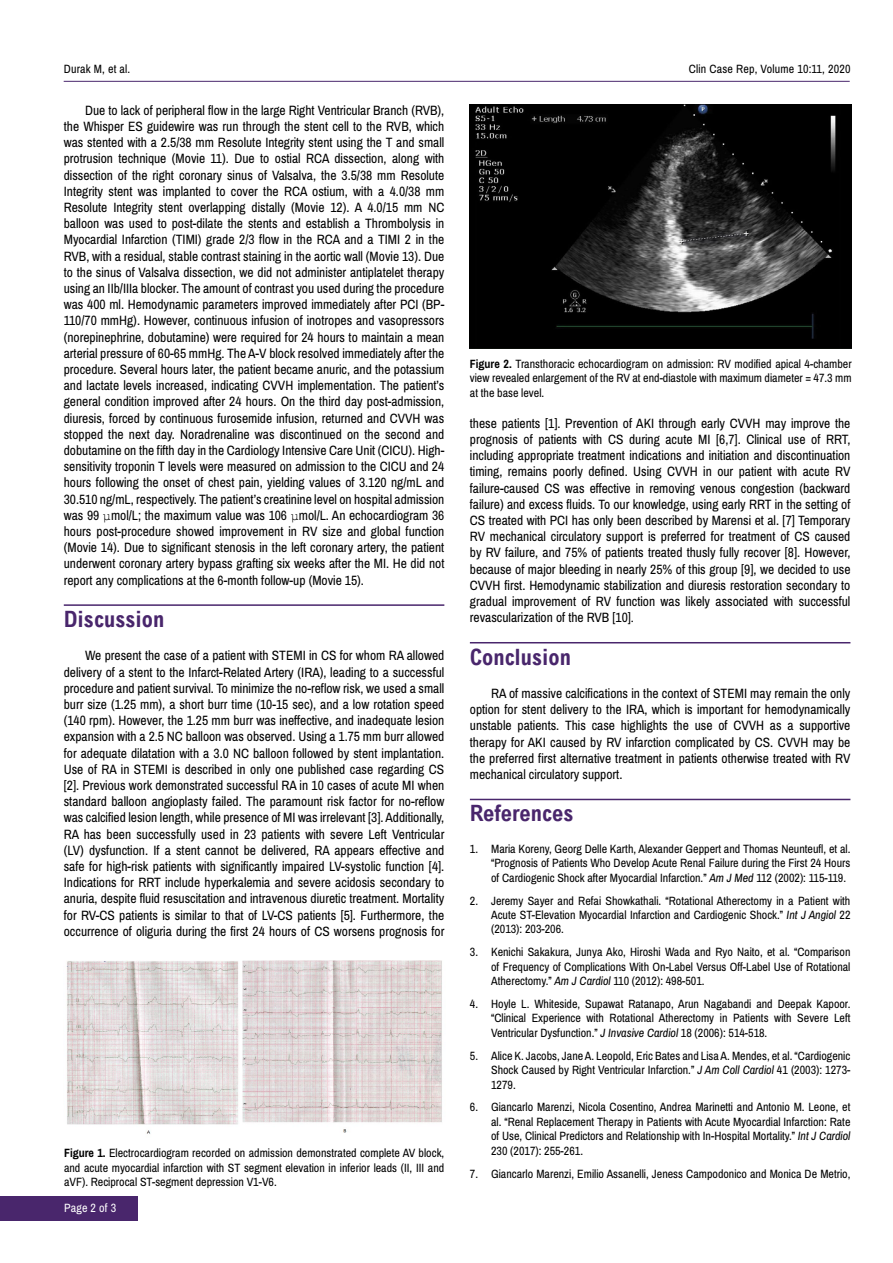
<style>
.page{position:relative;width:893px;height:1263px;background:#fff}
.page>*{position:absolute;margin:0;border:0;box-sizing:border-box;transform-origin:0 0}
.t1{font:700 condensed 22.5px "Arial";color:#49266c}
.t2{font:13.5px/16.2px "Archivo Narrow";color:#000;text-align:justify}
.t3{font:12px/14.4px "Archivo Narrow";color:#000;text-align:justify}
.t4{font:12px "Archivo Narrow";letter-spacing:.015em;color:#fff}
.s1{font-family:"Courier New"}
.s2{font-weight:700}
.s3{font-family:"Minion Pro"}
.s4{font-style:italic}
</style>
<div class="page">
<hr style="left:64px;top:81px;width:786px;height:1px;background:#49266c">
<div style="left:0;top:1196px;width:137px;height:24px;background:#49266c"></div>
<hr style="left:64px;top:604px;width:380px;height:2px;background:#49266c">
<hr style="left:470px;top:642px;width:380px;height:1px;background:#49266c">
<hr style="left:470px;top:799px;width:380px;height:1px;background:#49266c">
<img style="left:66px;top:961px;width:376px;height:173px">
<img style="left:470px;top:105px;width:382px;height:243px">
<p class="t3" style="left:64px;top:61px;width:68px">Durak M, et al.</p>
<p class="t3" style="left:689px;top:61px;width:163px">Clin Case Rep, Volume 10:11, 2020</p>
<p class="t2" style="left:64px;top:102px;width:382px;text-indent:21px">Due to lack of peripheral flow in the large Right Ventricular Branch (RVB), the Whisper ES guidewire was run through the stent cell to the RVB, which was stented with a 2.5/38 mm Resolute Integrity stent using the T and small protrusion technique (Movie 11). Due to ostial RCA dissection, along with dissection of the right coronary sinus of Valsalva, the 3.5/38 mm Resolute Integrity stent was implanted to cover the RCA ostium, with a 4.0/38 mm Resolute Integrity stent overlapping distally (Movie 12). A 4.0/15 mm NC balloon was used to post-dilate the stents and establish a Thrombolysis in Myocardial Infarction (TIMI) grade 2/3 flow in the RCA and a TIMI 2 in the RVB, with a residual, stable contrast staining in the aortic wall (Movie 13). Due to the sinus of Valsalva dissection, we did not administer antiplatelet therapy using an IIb/IIIa blocker. The amount of contrast you used during the procedure was 400 ml. Hemodynamic parameters improved immediately after PCI (BP-110/70 mmHg). However, continuous infusion of inotropes and vasopressors (norepinephrine, dobutamine) were required for 24 hours to maintain a mean arterial pressure of 60-65 mmHg. The A-V block resolved immediately after the procedure. Several hours later, the patient became anuric, and the potassium and lactate levels increased, indicating CVVH implementation. The patient’s general condition improved after 24 hours. On the third day post-admission, diuresis, forced by continuous furosemide infusion, returned and CVVH was stopped the next day. Noradrenaline was discontinued on the second and dobutamine on the fifth day in the Cardiology Intensive Care Unit (CICU). High&shy;sensitivity troponin T levels were measured on admission to the CICU and 24 hours following the onset of chest pain, yielding values of 3.120 ng/mL and 30.510 ng/mL, respectively. The patient’s creatinine level on hospital admission was 99 <span class="s1">μ</span>mol/L; the maximum value was 106 <span class="s1">μ</span>mol/L. An echocardiogram 36 hours post-procedure showed improvement in RV size and global function (Movie 14). Due to significant stenosis in the left coronary artery, the patient underwent coronary artery bypass grafting six weeks after the MI. He did not report any complications at the 6-month follow-up (Movie 15).</p>
<h1 class="t1" style="left:64px;top:607px;width:102px">Discussion</h1>
<p class="t2" style="left:64px;top:648px;width:382px;text-indent:21px">We present the case of a patient with STEMI in CS for whom RA allowed delivery of a stent to the Infarct-Related Artery (IRA), leading to a successful procedure and patient survival. To minimize the no-reflow risk, we used a small burr size (1.25 mm), a short burr time (10-15 sec), and a low rotation speed (140 rpm). However, the 1.25 mm burr was ineffective, and inadequate lesion expansion with a 2.5 NC balloon was observed. Using a 1.75 mm burr allowed for adequate dilatation with a 3.0 NC balloon followed by stent implantation.<br>Use of RA in STEMI is described in only one published case regarding CS [2]. Previous work demonstrated successful RA in 10 cases of acute MI when standard balloon angioplasty failed. The paramount risk factor for no-reflow was calcified lesion length, while presence of MI was irrelevant [3]. Additionally, RA has been successfully used in 23 patients with severe Left Ventricular (LV) dysfunction. If a stent cannot be delivered, RA appears effective and safe for high-risk patients with significantly impaired LV-systolic function [4].<br>Indications for RRT include hyperkalemia and severe acidosis secondary to anuria, despite fluid resuscitation and intravenous diuretic treatment. Mortality for RV-CS patients is similar to that of LV-CS patients [5]. Furthermore, the occurrence of oliguria during the first 24 hours of CS worsens prognosis for</p>
<p class="t3" style="left:64px;top:1146px;width:382px"><span class="s2">Figure 1.</span> Electrocardiogram recorded on admission demonstrated complete AV block, and acute myocardial infarction with ST segment elevation in inferior leads (II, III and aVF). Reciprocal ST-segment depression V1-V6.</p>
<p class="t4" style="left:64px;top:1201px;width:54px">Page 2 of 3</p>
<p class="t3" style="left:470px;top:357px;width:383px"><span class="s2">Figure 2.</span> Transthoracic echocardiogram on admission: RV modified apical 4-chamber view revealed enlargement of the RV at end-diastole with maximum diameter = 47.3 mm at the base level.</p>
<p class="t2" style="left:470px;top:415px;width:382px">these patients [1]. Prevention of AKI through early CVVH may improve the prognosis of patients with CS during acute MI [6,7]. Clinical use of RRT, including appropriate treatment indications and initiation and discontinuation timing, remains poorly defined. Using CVVH in our patient with acute RV failure-caused CS was effective in removing venous congestion (backward failure) and excess fluids. To our knowledge, using early RRT in the setting of CS treated with PCI has only been described by Marensi et al. [7] Temporary RV mechanical circulatory support is preferred for treatment of CS caused by RV failure, and 75% of patients treated thusly fully recover [8]. However, because of major bleeding in nearly 25% of this group [9], we decided to use CVVH first. Hemodynamic stabilization and diuresis restoration secondary to gradual improvement of RV function was likely associated with successful revascularization of the RVB [10]<span class="s3">.</span></p>
<h1 class="t1" style="left:470px;top:644px;width:103px">Conclusion</h1>
<p class="t2" style="left:470px;top:685px;width:382px;text-indent:21px">RA of massive calcifications in the context of STEMI may remain the only option for stent delivery to the IRA, which is important for hemodynamically unstable patients. This case highlights the use of CVVH as a supportive therapy for AKI caused by RV infarction complicated by CS. CVVH may be the preferred first alternative treatment in patients otherwise treated with RV mechanical circulatory support.</p>
<h1 class="t1" style="left:470px;top:801px;width:105px">References</h1>
<p class="t3" style="left:491px;top:842px;width:361px;text-indent:-21px">1. Maria Koreny, Georg Delle Karth, Alexander Geppert and Thomas Neunteufl, et al. “Prognosis of Patients Who Develop Acute Renal Failure during the First 24 Hours of Cardiogenic Shock after Myocardial Infarction.” <span class="s4">Am J Med</span> 112 (2002): 115-119.</p>
<p class="t3" style="left:491px;top:893px;width:361px;text-indent:-21px">2. Jeremy Sayer and Refai Showkathali. “Rotational Atherectomy in a Patient with Acute ST-Elevation Myocardial Infarction and Cardiogenic Shock.” <span class="s4">Int J Angiol</span> 22 (2013): 203-206.</p>
<p class="t3" style="left:491px;top:945px;width:361px;text-indent:-21px">3. Kenichi Sakakura, Junya Ako, Hiroshi Wada and Ryo Naito, et al. “Comparison of Frequency of Complications With On-Label Versus Off-Label Use of Rotational Atherectomy.” <span class="s4">Am J Cardiol</span> 110 (2012): 498-501.</p>
<p class="t3" style="left:491px;top:997px;width:361px;text-indent:-21px">4. Hoyle L. Whiteside, Supawat Ratanapo, Arun Nagabandi and Deepak Kapoor. “Clinical Experience with Rotational Atherectomy in Patients with Severe Left Ventricular Dysfunction.” <span class="s4">J Invasive Cardiol</span> 18 (2006): 514-518.</p>
<p class="t3" style="left:491px;top:1049px;width:361px;text-indent:-21px">5. Alice K. Jacobs, Jane A. Leopold, Eric Bates and Lisa A. Mendes, et al. “Cardiogenic Shock Caused by Right Ventricular Infarction.” <span class="s4">J Am Coll Cardiol</span> 41 (2003): 1273- 1279.</p>
<p class="t3" style="left:491px;top:1100px;width:361px;text-indent:-21px">6. Giancarlo Marenzi, Nicola Cosentino, Andrea Marinetti and Antonio M. Leone, et al. “Renal Replacement Therapy in Patients with Acute Myocardial Infarction: Rate of Use, Clinical Predictors and Relationship with In-Hospital Mortality.” <span class="s4">Int J Cardiol </span>230 (2017): 255-261.</p>
<p class="t3" style="left:470px;top:1166px;width:382px">7. Giancarlo Marenzi, Emilio Assanelli, Jeness Campodonico and Monica De Metrio,</p>
</div>
